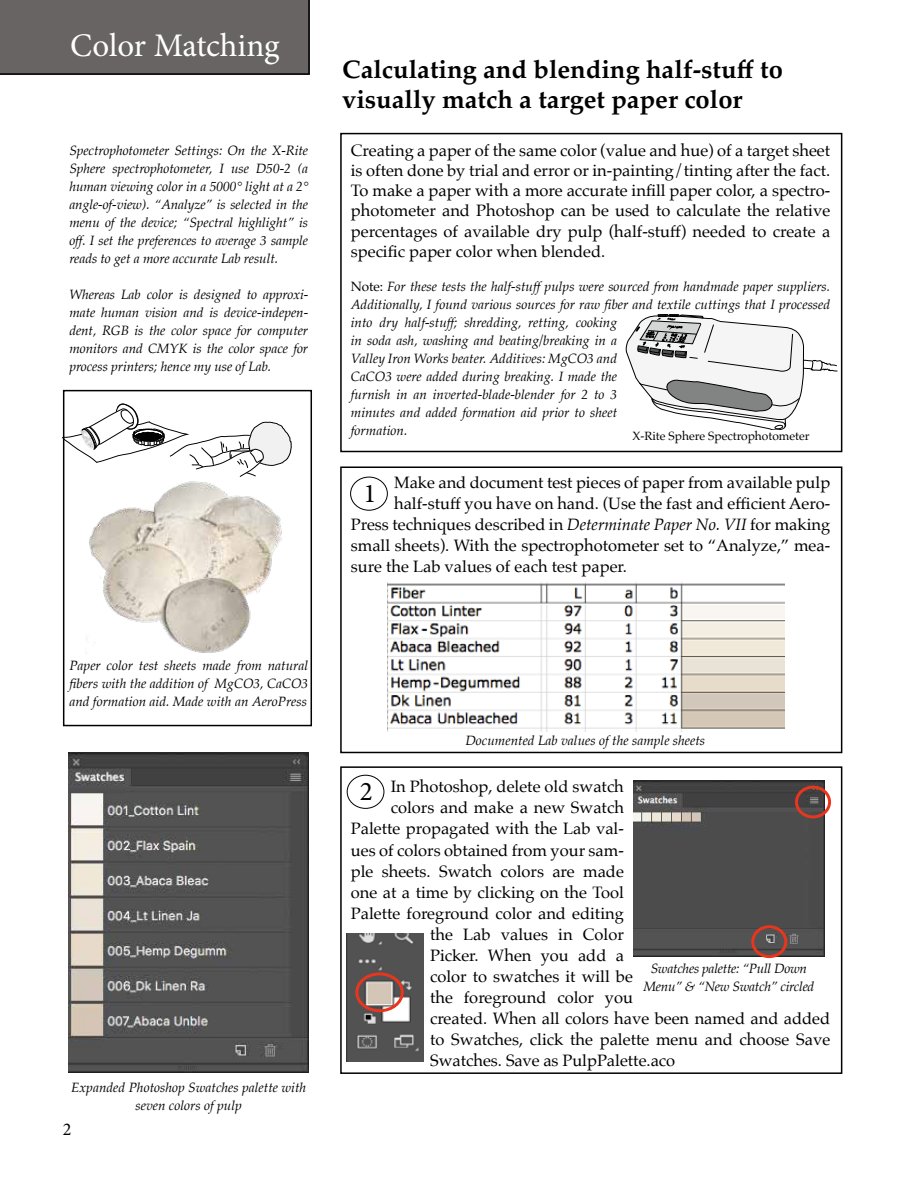
<style>
.page{position:relative;width:918px;height:1188px;background:#fff}
.page>*{position:absolute;margin:0;border:0;box-sizing:border-box;transform-origin:0 0}
.t1{font:33px "Minion Pro";letter-spacing:-.005em;color:#fff}
.t2{font:27px "Minion Pro";color:#000}
.t3{font:700 25.5px/30.6px "Palatino";color:#000}
.t4{font:18px "Minion Pro";color:#000}
.t5{font:16.5px/20.2px "Palatino";color:#000;text-align:justify}
.t6{font:italic 13.5px/18px "Palatino";color:#000;text-align:justify}
.t7{font:italic 13.5px/18px "Palatino";letter-spacing:-.02em;color:#000;text-align:center}
.t8{font:12px "Palatino";color:#000}
.s1{font-style:normal}
.s2{font-style:italic}
</style>
<div class="page">
<div style="left:340px;top:766px;width:502px;height:308px;border:2px solid #000"></div>
<div style="left:340px;top:466px;width:502px;height:287px;border:2px solid #000"></div>
<div style="left:340px;top:133px;width:502px;height:319px;border:2px solid #000"></div>
<img style="left:633px;top:780px;width:192px;height:177px">
<svg style="left:626px;top:314px;width:212px;height:115px"></svg>
<div style="left:751px;top:925px;width:36px;height:33px;border:3px solid #e8361e;border-radius:50%"></div>
<div style="left:795px;top:786px;width:36px;height:32px;border:3px solid #e8361e;border-radius:50%"></div>
<div style="left:350px;top:477px;width:38px;height:34px;border:1px solid #000;border-radius:50%"></div>
<img style="left:69px;top:752px;width:239px;height:320px">
<img style="left:388px;top:582px;width:396px;height:149px">
<img style="left:89px;top:481px;width:193px;height:172px">
<img style="left:347px;top:934px;width:76px;height:127px">
<div style="left:355px;top:972px;width:49px;height:40px;border:3px solid #e8361e;border-radius:50%"></div>
<div style="left:347px;top:775px;width:37px;height:34px;border:1px solid #000;border-radius:50%"></div>
<div style="left:0;top:0;width:310px;height:75px;background:#676463"></div>
<svg style="left:66px;top:404px;width:225px;height:73px"></svg>
<div style="left:63px;top:390px;width:249px;height:336px;border:2px solid #000"></div>
<h1 class="t1" style="left:70px;top:24px;width:211px">Color Matching</h1>
<p class="t6" style="left:69px;top:142px;width:240px">Spectrophotometer Settings: On the X-Rite Sphere spectrophotometer, I use D50-2 (a human viewing color in a 5000° light at a 2° angle-of-view). “Analyze” is selected in the menu of the device; “Spectral highlight” is off. I set the preferences to average 3 sample reads to get a more accurate Lab result.</p>
<p class="t6" style="left:69px;top:286px;width:240px">Whereas Lab color is designed to approxi&shy;mate human vision and is device-indepen&shy;dent, RGB is the color space for computer monitors and CMYK is the color space for process printers; hence my use of Lab.</p>
<p class="t6" style="left:69px;top:656px;width:240px">Paper color test sheets made from natural fibers with the addition of MgCO3, CaCO3 and formation aid. Made with an AeroPress</p>
<p class="t6" style="left:71px;top:1078px;width:236px;text-align:center">Expanded Photoshop Swatches palette with seven colors of pulp</p>
<h3 class="t4" style="left:63px;top:1117px;width:10px">2</h3>
<h3 class="t3" style="left:342px;top:53px;width:442px">Calculating and blending half-stuff to visually match a target paper color</h3>
<p class="t5" style="left:351px;top:140px;width:481px">Creating a paper of the same color (value and hue) of a target sheet is often done by trial and error or in-painting/tinting after the fact.<br>To make a paper with a more accurate infill paper color, a spectro&shy;photometer and Photoshop can be used to calculate the relative percentages of available dry pulp (half-stuff) needed to create a specific paper color when blended.</p>
<p class="t6" style="left:351px;top:278px;width:481px;text-align:left"><span class="s1">Note:</span> For these tests the half-stuff pulps were sourced from handmade paper suppliers.<br>Additionally, I found various sources for raw fiber and textile cuttings that I processed into dry half-stuff; shredding, retting, cooking<br>in soda ash, washing and beating/breaking in a<br>Valley Iron Works beater. Additives: MgCO3 and<br>CaCO3 were added during breaking. I made the<br>furnish in an inverted-blade-blender for 2 to 3<br>minutes and added formation aid prior to sheet<br>formation.</p>
<p class="t5" style="left:394px;top:472px;width:438px">Make and document test pieces of paper from available pulp</p>
<p class="t5" style="left:394px;top:493px;width:438px">half-stuff you have on hand. (Use the fast and efficient Aero-</p>
<p class="t5" style="left:351px;top:514px;width:481px">Press techniques described in <span class="s2">Determinate Paper No. VII</span> for making</p>
<p class="t5" style="left:351px;top:535px;width:481px">small sheets). With the spectrophotometer set to “Analyze,” mea-</p>
<p class="t5" style="left:351px;top:556px;width:278px">sure the Lab values of each test paper.</p>
<p class="t8" style="left:632px;top:426px;width:179px">X-Rite Sphere Spectrophotometer</p>
<h2 class="t2" style="left:363px;top:475px;width:14px">1</h2>
<p class="t6" style="left:465px;top:732px;width:241px">Documented Lab values of the sample sheets</p>
<p class="t5" style="left:391px;top:777px;width:235px">In Photoshop, delete old swatch</p>
<p class="t5" style="left:391px;top:798px;width:235px">colors and make a new Swatch</p>
<p class="t5" style="left:351px;top:819px;width:275px">Palette propagated with the Lab val-</p>
<p class="t5" style="left:351px;top:840px;width:275px">ues of colors obtained from your sam-</p>
<p class="t5" style="left:351px;top:861px;width:275px">ple sheets. Swatch colors are made</p>
<p class="t5" style="left:351px;top:882px;width:275px">one at a time by clicking on the Tool</p>
<p class="t5" style="left:351px;top:903px;width:275px">Palette foreground color and editing</p>
<p class="t5" style="left:430px;top:924px;width:195px">the Lab values in Color</p>
<p class="t5" style="left:430px;top:945px;width:195px">Picker. When you add a</p>
<p class="t5" style="left:430px;top:966px;width:204px">color to swatches it will be</p>
<p class="t5" style="left:430px;top:987px;width:204px">the foreground color you</p>
<p class="t5" style="left:430px;top:1008px;width:402px">created. When all colors have been named and added</p>
<p class="t5" style="left:430px;top:1029px;width:402px">to Swatches, click the palette menu and choose Save</p>
<p class="t5" style="left:430px;top:1050px;width:247px">Swatches. Save as PulpPalette.aco</p>
<h2 class="t2" style="left:360px;top:773px;width:14px">2</h2>
<p class="t7" style="left:643px;top:959px;width:172px">Swatches palette: “Pull Down<br>Menu” &amp; “New Swatch” circled</p>
</div>
